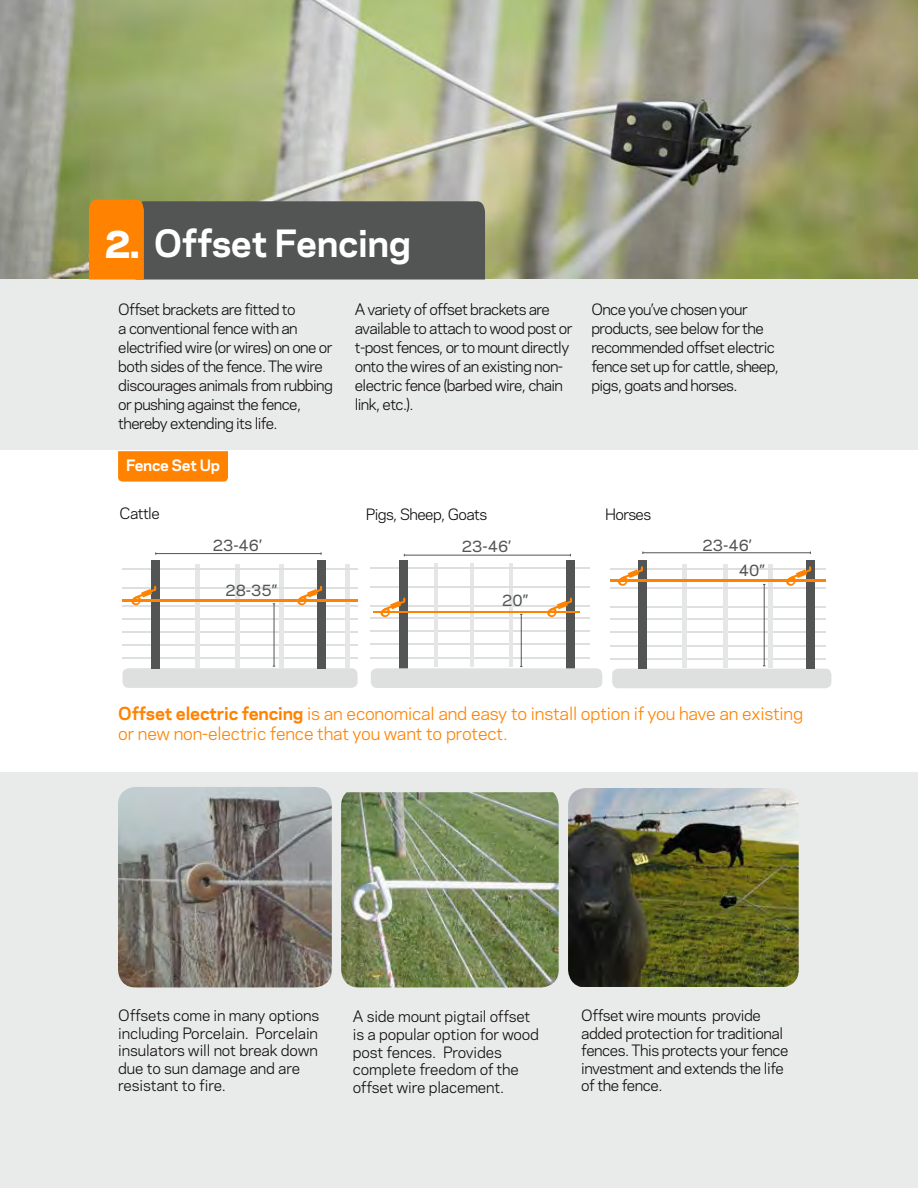
<style>
.page{position:relative;width:918px;height:1188px;background:#fff}
.page>*{position:absolute;margin:0;border:0;box-sizing:border-box;transform-origin:0 0}
.t1{font:700 35.25px "Galaxie Polaris";letter-spacing:-.01em;color:#fff}
.t2{font:16.8px/20.1px "Galaxie Polaris";letter-spacing:-.01em;color:#ff8300}
.t3{font:14.7px/18.9px "Galaxie Polaris";letter-spacing:-.04em;color:#12100e}
.t4{font:14.7px/17.7px "Galaxie Polaris";letter-spacing:-.01em;color:#12100e}
.t5{font:500 14.7px "Galaxie Polaris";color:#535454}
.t6{font:700 14.7px "Galaxie Polaris";letter-spacing:-.02em;color:#fff}
.s1{font-weight:800}
.s2{font-weight:700}
</style>
<div class="page">
<img style="left:0;top:0;width:918px;height:280px">
<div style="left:0;top:280px;width:918px;height:170px;background:#e9eaea"></div>
<div style="left:0;top:773px;width:918px;height:415px;background:#e9eaea"></div>
<svg style="left:89px;top:200px;width:396px;height:80px;background:#6c5c4a"></svg>
<img style="left:118px;top:787px;width:214px;height:200px">
<img style="left:341px;top:792px;width:218px;height:195px">
<img style="left:568px;top:788px;width:231px;height:199px">
<svg style="left:118px;top:451px;width:110px;height:31px;background:#ff8505"></svg>
<hr style="left:122px;top:606px;width:236px;height:1px;background:#dedfdf">
<hr style="left:122px;top:618px;width:236px;height:1px;background:#dedfdf">
<hr style="left:122px;top:631px;width:236px;height:2px;background:#dedfdf">
<hr style="left:122px;top:645px;width:236px;height:1px;background:#dedfdf">
<hr style="left:122px;top:658px;width:236px;height:1px;background:#dedfdf">
<hr style="left:280px;top:564px;width:4px;height:103px;background:#e5e6e6">
<div style="left:235px;top:564px;width:5px;height:103px;background:#e5e6e6"></div>
<div style="left:195px;top:564px;width:5px;height:103px;background:#e5e6e6"></div>
<hr style="left:345px;top:564px;width:4px;height:103px;background:#e5e6e6">
<hr style="left:156px;top:553px;width:165px;height:1px;background:#535454">
<div style="left:122px;top:668px;width:236px;height:20px;background:#dedfdf;border-radius:6px"></div>
<hr style="left:122px;top:568px;width:236px;height:1px;background:#dedfdf">
<hr style="left:122px;top:587px;width:236px;height:1px;background:#dedfdf">
<hr style="left:274px;top:604px;width:1px;height:62px;background:#535454">
<div style="left:151px;top:560px;width:9px;height:108px;background:#535454"></div>
<div style="left:317px;top:560px;width:9px;height:108px;background:#535454"></div>
<hr style="left:122px;top:599px;width:236px;height:2px;background:#ff8300">
<svg style="left:297px;top:587px;width:27px;height:19px"></svg>
<svg style="left:131px;top:587px;width:27px;height:19px"></svg>
<hr style="left:370px;top:605px;width:220px;height:1px;background:#dedfdf">
<hr style="left:370px;top:618px;width:220px;height:1px;background:#dedfdf">
<hr style="left:370px;top:631px;width:220px;height:1px;background:#dedfdf">
<hr style="left:370px;top:644px;width:220px;height:1px;background:#dedfdf">
<hr style="left:370px;top:657px;width:220px;height:1px;background:#dedfdf">
<hr style="left:509px;top:563px;width:4px;height:103px;background:#e5e6e6">
<hr style="left:470px;top:563px;width:4px;height:103px;background:#e5e6e6">
<hr style="left:434px;top:563px;width:4px;height:103px;background:#e5e6e6">
<hr style="left:370px;top:567px;width:220px;height:1px;background:#dedfdf">
<hr style="left:370px;top:587px;width:220px;height:1px;background:#dedfdf">
<hr style="left:404px;top:555px;width:166px;height:1px;background:#535454">
<hr style="left:521px;top:614px;width:1px;height:53px;background:#535454">
<div style="left:399px;top:561px;width:9px;height:108px;background:#535454"></div>
<div style="left:566px;top:561px;width:9px;height:108px;background:#535454"></div>
<hr style="left:373px;top:611px;width:207px;height:2px;background:#ff8300">
<svg style="left:547px;top:599px;width:25px;height:19px"></svg>
<svg style="left:380px;top:599px;width:26px;height:19px"></svg>
<div style="left:371px;top:668px;width:231px;height:20px;background:#dedfdf;border-radius:6px"></div>
<hr style="left:643px;top:553px;width:167px;height:1px;background:#535454">
<hr style="left:611px;top:606px;width:215px;height:1px;background:#dedfdf">
<hr style="left:611px;top:619px;width:215px;height:1px;background:#dedfdf">
<hr style="left:611px;top:632px;width:215px;height:1px;background:#dedfdf">
<hr style="left:611px;top:645px;width:215px;height:1px;background:#dedfdf">
<hr style="left:611px;top:658px;width:215px;height:1px;background:#dedfdf">
<div style="left:768px;top:564px;width:5px;height:104px;background:#e5e6e6"></div>
<div style="left:723px;top:564px;width:5px;height:104px;background:#e5e6e6"></div>
<hr style="left:683px;top:564px;width:4px;height:104px;background:#e5e6e6">
<div style="left:612px;top:669px;width:219px;height:19px;background:#dedfdf;border-radius:6px"></div>
<hr style="left:611px;top:568px;width:215px;height:1px;background:#dedfdf">
<hr style="left:611px;top:588px;width:215px;height:1px;background:#dedfdf">
<div style="left:638px;top:560px;width:9px;height:109px;background:#535454"></div>
<div style="left:806px;top:560px;width:9px;height:109px;background:#535454"></div>
<hr style="left:764px;top:584px;width:1px;height:82px;background:#535454">
<hr style="left:611px;top:580px;width:215px;height:2px;background:#ff8300">
<svg style="left:786px;top:567px;width:27px;height:19px"></svg>
<svg style="left:618px;top:567px;width:27px;height:19px"></svg>
<h1 class="t1" style="left:105px;top:216px;width:308px"><span class="s1">2.</span> Offset Fencing</h1>
<p class="t3" style="left:118px;top:299px;width:216px">Offset brackets are fitted to<br>a conventional fence with an electrified wire (or wires) on one or both sides of the fence. The wire discourages animals from rubbing or pushing against the fence, thereby extending its life.</p>
<p class="t3" style="left:355px;top:299px;width:219px">A variety of offset brackets are available to attach to wood post or t-post fences, or to mount directly onto the wires of an existing non&shy;electric fence (barbed wire, chain link, etc.).</p>
<p class="t3" style="left:591px;top:299px;width:189px">Once you’ve chosen your products, see below for the recommended offset electric fence set up for cattle, sheep, pigs, goats and horses.</p>
<p class="t6" style="left:126px;top:454px;width:96px">Fence Set Up</p>
<p class="t3" style="left:120px;top:503px;width:42px">Cattle</p>
<p class="t3" style="left:366px;top:504px;width:123px">Pigs, Sheep, Goats</p>
<p class="t3" style="left:605px;top:504px;width:48px">Horses</p>
<p class="t5" style="left:213px;top:535px;width:50px">23-46’</p>
<p class="t5" style="left:225px;top:579px;width:53px">28-35”</p>
<p class="t5" style="left:462px;top:535px;width:50px">23-46’</p>
<p class="t5" style="left:703px;top:534px;width:50px">23-46’</p>
<p class="t5" style="left:502px;top:589px;width:27px">20”</p>
<p class="t5" style="left:739px;top:560px;width:27px">40”</p>
<p class="t2" style="left:118px;top:702px;width:686px"><span class="s2">Offset electric fencing</span> is an economical and easy to install option if you have an existing or new non-electric fence that you want to protect.</p>
<p class="t4" style="left:118px;top:1006px;width:203px">Offsets come in many options including Porcelain. Porcelain insulators will not break down due to sun damage and are resistant to fire.</p>
<p class="t4" style="left:353px;top:1007px;width:188px">A side mount pigtail offset is a popular option for wood post fences. Provides complete freedom of the offset wire placement.</p>
<p class="t3" style="left:581px;top:1006px;width:209px;line-height:17.7px">Offset wire mounts provide added protection for traditional fences. This protects your fence investment and extends the life of the fence.</p>
</div>
